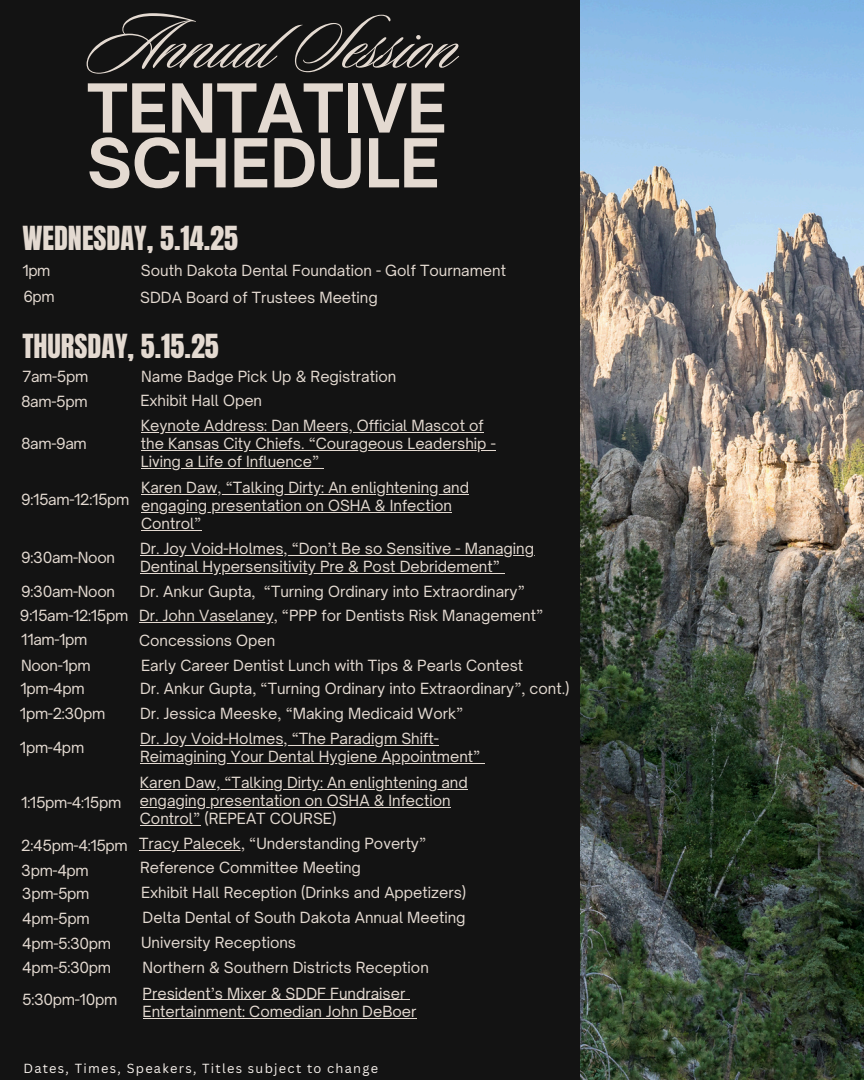
<style>
.page{position:relative;width:864px;height:1080px;background:#131313}
.page>*{position:absolute;margin:0;border:0;box-sizing:border-box;transform-origin:0 0}
.t1{font:79.95px "Sloop Script Pro";color:#e4dad1}
.t2{font:700 64.5px/54.9px "Open Sauce One";color:#e4dad1}
.t3{font:28.2px "Anton";color:#e4dad1}
.t4{font:14.7px/18.3px "Open Sauce One";color:#e4dad1}
.t5{font:14.7px "Open Sauce One";letter-spacing:-.025em;color:#e4dad1}
.t6{font:12.9px "Canva Sans";letter-spacing:.1em;color:#f8f2ed}
</style>
<div class="page">
<img style="left:581px;top:0;width:283px;height:1080px">
<hr style="left:141px;top:432px;width:343px;height:1px;background:#e4dad1">
<hr style="left:141px;top:450px;width:355px;height:1px;background:#e4dad1">
<hr style="left:141px;top:468px;width:178px;height:1px;background:#e4dad1">
<hr style="left:141px;top:494px;width:328px;height:1px;background:#e4dad1">
<hr style="left:141px;top:512px;width:311px;height:1px;background:#e4dad1">
<hr style="left:141px;top:530px;width:60px;height:1px;background:#e4dad1">
<hr style="left:140px;top:555px;width:394px;height:1px;background:#e4dad1">
<hr style="left:140px;top:573px;width:360px;height:1px;background:#e4dad1">
<hr style="left:139px;top:850px;width:106px;height:1px;background:#e4dad1">
<hr style="left:140px;top:745px;width:299px;height:1px;background:#e4dad1">
<hr style="left:140px;top:763px;width:340px;height:1px;background:#e4dad1">
<hr style="left:140px;top:789px;width:328px;height:1px;background:#e4dad1">
<hr style="left:140px;top:807px;width:311px;height:1px;background:#e4dad1">
<hr style="left:140px;top:825px;width:60px;height:1px;background:#e4dad1">
<hr style="left:143px;top:1000px;width:262px;height:1px;background:#e4dad1">
<hr style="left:143px;top:1018px;width:274px;height:1px;background:#e4dad1">
<hr style="left:139px;top:622px;width:139px;height:1px;background:#e4dad1">
<h5 class="t1" style="left:87px;top:3px;width:371px">Annual Session</h5>
<p class="t2" style="left:87px;top:81px;width:361px">TENTATIVE<br>SCHEDULE</p>
<p class="t3" style="left:22px;top:218px;width:217px">WEDNESDAY, 5.14.25</p>
<h5 class="t4" style="left:22px;top:261px;width:30px">1pm</h5>
<p class="t4" style="left:23px;top:287px;width:33px">6pm</p>
<p class="t3" style="left:22px;top:326px;width:198px">THURSDAY, 5.15.25</p>
<p class="t4" style="left:22px;top:367px;width:68px">7am-5pm</p>
<h5 class="t4" style="left:141px;top:367px;width:257px">Name Badge Pick Up &amp; Registration</h5>
<p class="t4" style="left:21px;top:392px;width:68px">8am-5pm</p>
<h4 class="t4" style="left:140px;top:392px;width:123px">Exhibit Hall Open</h4>
<h5 class="t4" style="left:141px;top:416px;width:344px">Keynote Address: Dan Meers, Official Mascot of</h5>
<p class="t4" style="left:141px;top:434px;width:356px">the Kansas City Chiefs. “Courageous Leadership -</p>
<h5 class="t4" style="left:141px;top:452px;width:180px">Living a Life of Influence”</h5>
<h1 class="t4" style="left:141px;top:261px;width:367px">South Dakota Dental Foundation - Golf Tournament</h1>
<h2 class="t4" style="left:140px;top:288px;width:239px">SDDA Board of Trustees Meeting</h2>
<h5 class="t4" style="left:21px;top:434px;width:67px">8am-9am</h5>
<h5 class="t5" style="left:21px;top:490px;width:110px">9:15am-12:15pm</h5>
<p class="t4" style="left:141px;top:478px;width:329px">Karen Daw, “Talking Dirty: An enlightening and</p>
<h5 class="t4" style="left:141px;top:496px;width:312px">engaging presentation on OSHA &amp; Infection<br>Control”</h5>
<p class="t4" style="left:140px;top:539px;width:396px">Dr. Joy Void-Holmes, “Don’t Be so Sensitive - Managing</p>
<h5 class="t4" style="left:140px;top:558px;width:361px">Dentinal Hypersensitivity Pre &amp; Post Debridement”</h5>
<p class="t5" style="left:21px;top:549px;width:95px">9:30am-Noon</p>
<p class="t5" style="left:21px;top:583px;width:95px">9:30am-Noon</p>
<h5 class="t4" style="left:139px;top:582px;width:387px">Dr. Ankur Gupta, “Turning Ordinary into Extraordinary”</h5>
<p class="t4" style="left:21px;top:631px;width:68px">11am-1pm</p>
<h5 class="t4" style="left:139px;top:631px;width:138px">Concessions Open</h5>
<p class="t4" style="left:20px;top:606px;width:525px">9:15am-12:15pm Dr. John Vaselaney, “PPP for Dentists Risk Management”</p>
<p class="t4" style="left:21px;top:657px;width:71px">Noon-1pm</p>
<p class="t4" style="left:141px;top:656px;width:384px">Early Career Dentist Lunch with Tips &amp; Pearls Contest</p>
<p class="t4" style="left:21px;top:679px;width:66px">1pm-4pm</p>
<h5 class="t4" style="left:140px;top:679px;width:431px">Dr. Ankur Gupta, “Turning Ordinary into Extraordinary”, cont.)</h5>
<h5 class="t4" style="left:20px;top:704px;width:87px">1pm-2:30pm</h5>
<p class="t4" style="left:140px;top:704px;width:325px">Dr. Jessica Meeske, “Making Medicaid Work”</p>
<h5 class="t4" style="left:140px;top:729px;width:300px">Dr. Joy Void-Holmes, “The Paradigm Shift-</h5>
<h5 class="t4" style="left:140px;top:748px;width:342px">Reimagining Your Dental Hygiene Appointment”</h5>
<h5 class="t4" style="left:20px;top:739px;width:66px">1pm-4pm</h5>
<p class="t5" style="left:21px;top:793px;width:102px">1:15pm-4:15pm</p>
<p class="t4" style="left:140px;top:773px;width:329px">Karen Daw, “Talking Dirty: An enlightening and</p>
<h5 class="t4" style="left:140px;top:791px;width:312px">engaging presentation on OSHA &amp; Infection<br>Control” (REPEAT COURSE)</h5>
<p class="t5" style="left:21px;top:837px;width:108px">2:45pm-4:15pm</p>
<h5 class="t4" style="left:139px;top:834px;width:289px">Tracy Palecek, “Understanding Poverty”</h5>
<p class="t4" style="left:21px;top:862px;width:69px">3pm-4pm</p>
<h5 class="t4" style="left:140px;top:859px;width:222px">Reference Committee Meeting</h5>
<p class="t4" style="left:22px;top:885px;width:69px">3pm-5pm</p>
<h5 class="t4" style="left:141px;top:884px;width:327px">Exhibit Hall Reception (Drinks and Appetizers)</h5>
<p class="t4" style="left:22px;top:909px;width:69px">4pm-5pm</p>
<h5 class="t4" style="left:143px;top:908px;width:324px">Delta Dental of South Dakota Annual Meeting</h5>
<p class="t4" style="left:22px;top:959px;width:90px">4pm-5:30pm</p>
<h5 class="t4" style="left:142px;top:958px;width:288px">Northern &amp; Southern Districts Reception</h5>
<h5 class="t4" style="left:22px;top:934px;width:90px">4pm-5:30pm</h5>
<h5 class="t4" style="left:141px;top:933px;width:157px">University Receptions</h5>
<p class="t4" style="left:143px;top:984px;width:264px">President’s Mixer &amp; SDDF Fundraiser</p>
<p class="t4" style="left:143px;top:1002px;width:275px">Entertainment: Comedian John DeBoer</p>
<p class="t5" style="left:22px;top:990px;width:97px">5:30pm-10pm</p>
<p class="t6" style="left:23px;top:1059px;width:356px">Dates, Times, Speakers, Titles subject to change</p>
</div>
